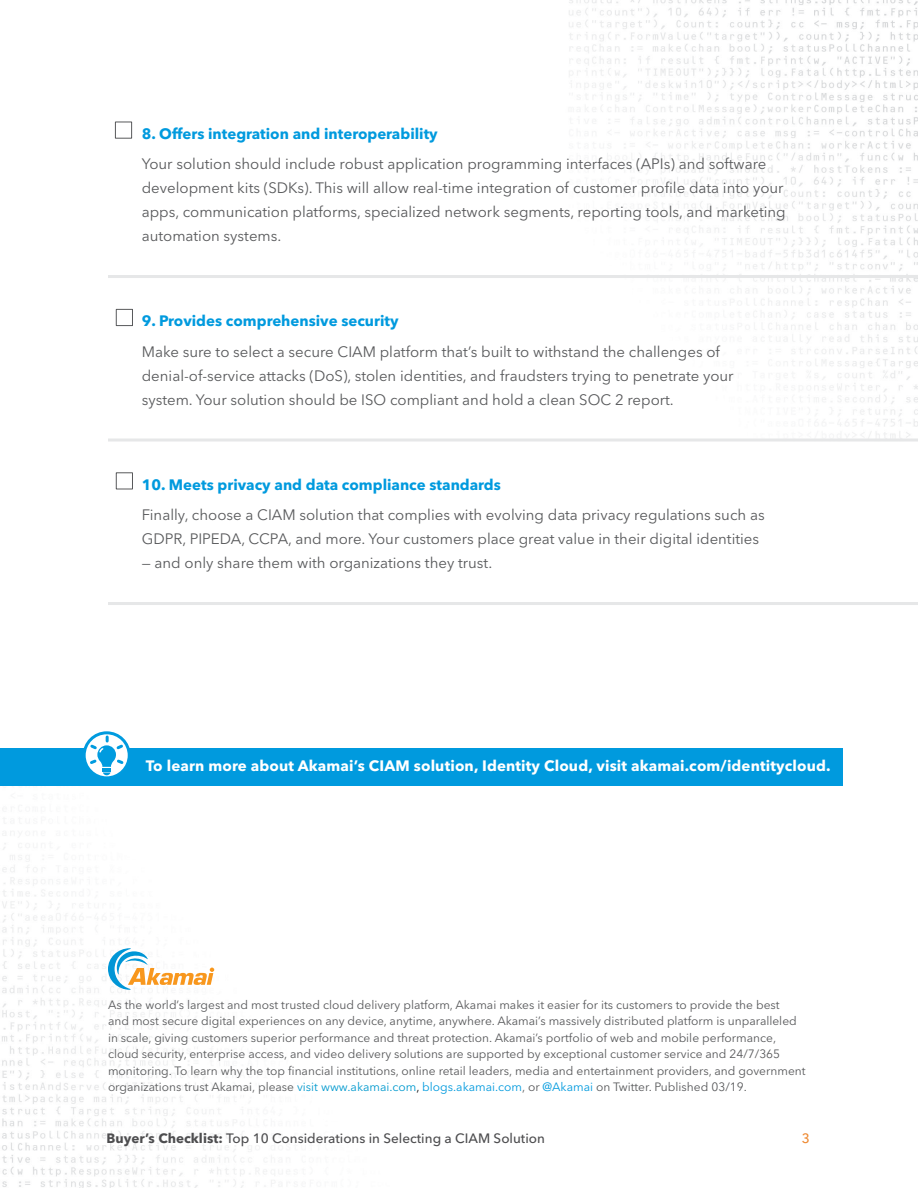
<style>
.page{position:relative;width:918px;height:1188px;background:#fff}
.page>*{position:absolute;margin:0;border:0;box-sizing:border-box;transform-origin:0 0}
.Checklist_Body{font:15px/24px "Avenir Next LT Pro";color:#58595b}
.Checklist_Header{font:700 15px "Avenir Next LT Pro";color:#009ade}
.Body_Copy{font:700 15px "Avenir Next LT Pro";letter-spacing:.01em;color:#fff}
.t1{font:500 13.5px "Avenir Next LT Pro";color:#4d4d4f}
.t2{font:500 13.5px "Avenir Next LT Pro";color:#ee882f}
.body_copy_bold{font:12px/16.5px "Avenir Next LT Pro";color:#58595b}
.s1{color:#0099ce}
.s2{color:#000101}
.s3{color:#009ade}
.s4{font-weight:700}
</style>
<div class="page">
<img style="left:1px;top:731px;width:459px;height:457px">
<img style="left:460px;top:1px;width:458px;height:438px">
<hr style="left:108px;top:275px;width:810px;height:3px;background:#e6e7e8">
<hr style="left:108px;top:439px;width:810px;height:3px;background:#e6e7e8">
<hr style="left:108px;top:602px;width:810px;height:3px;background:#e6e7e8">
<svg style="left:108px;top:948px;width:106px;height:42px"></svg>
<div style="left:0;top:748px;width:842px;height:37px;background:#009ade"></div>
<svg style="left:84px;top:733px;width:45px;height:45px"></svg>
<div style="left:83px;top:731px;width:48px;height:48px;border:3px solid #009bdf;border-radius:50%"></div>
<svg style="left:88px;top:737px;width:38px;height:38px"></svg>
<div style="left:116px;top:472px;width:17px;height:17px;background:#fff;border:1px solid #58595b"></div>
<div style="left:116px;top:309px;width:17px;height:17px;background:#fff;border:1px solid #58595b"></div>
<div style="left:115px;top:122px;width:17px;height:17px;background:#fff;border:1px solid #58595b"></div>
<p class="Checklist_Header" style="left:142px;top:124px;width:298px">8. Offers integration and interoperability</p>
<p class="Checklist_Body" style="left:142px;top:152px;width:646px">Your solution should include robust application programming interfaces (APIs) and software development kits (SDKs). This will allow real-time integration of customer profile data into your apps, communication platforms, specialized network segments, reporting tools, and marketing automation systems.</p>
<p class="Checklist_Header" style="left:142px;top:312px;width:258px">9. Provides comprehensive security</p>
<p class="Checklist_Body" style="left:142px;top:340px;width:593px">Make sure to select a secure CIAM platform that’s built to withstand the challenges of denial-of-service attacks (DoS), stolen identities, and fraudsters trying to penetrate your system. Your solution should be ISO compliant and hold a clean SOC 2 report.</p>
<p class="Checklist_Header" style="left:142px;top:475px;width:361px">10. Meets privacy and data compliance standards</p>
<p class="Checklist_Body" style="left:142px;top:503px;width:624px">Finally, choose a CIAM solution that complies with evolving data privacy regulations such as<br>GDPR, PIPEDA, CCPA, and more. Your customers place great value in their digital identities</p>
<p class="Checklist_Body" style="left:142px;top:551px;width:352px">— and only share them with organizations they trust.</p>
<p class="Body_Copy" style="left:146px;top:756px;width:686px">To learn more about Akamai’s CIAM solution, Identity Cloud, visit akamai.com/identitycloud.</p>
<p class="body_copy_bold" style="left:108px;top:997px;width:699px">As the world’s largest and most trusted cloud delivery platform, Akamai makes it easier for its customers to provide the best<br>and most secure digital experiences on any device, anytime, anywhere. Akamai’s massively distributed platform is unparalleled in scale, giving customers superior performance and threat protection. Akamai’s portfolio of web and mobile performance, cloud security, enterprise access, and video delivery solutions are supported by exceptional customer service and 24/7/365 monitoring. To learn why the top financial institutions, online retail leaders, media and entertainment providers, and government organizations trust Akamai, please <span class="s1">visit www.akamai.com</span><span class="s2">,</span> <span class="s3">blogs.akamai.com</span>, or <span class="s3">@Akamai</span> on Twitter. Published 03/19.</p>
<p class="t1" style="left:107px;top:1131px;width:440px"><span class="s4">Buyer’s Checklist:</span> Top 10 Considerations in Selecting a CIAM Solution</p>
<p class="t2" style="left:802px;top:1131px;width:10px">3</p>
</div>
